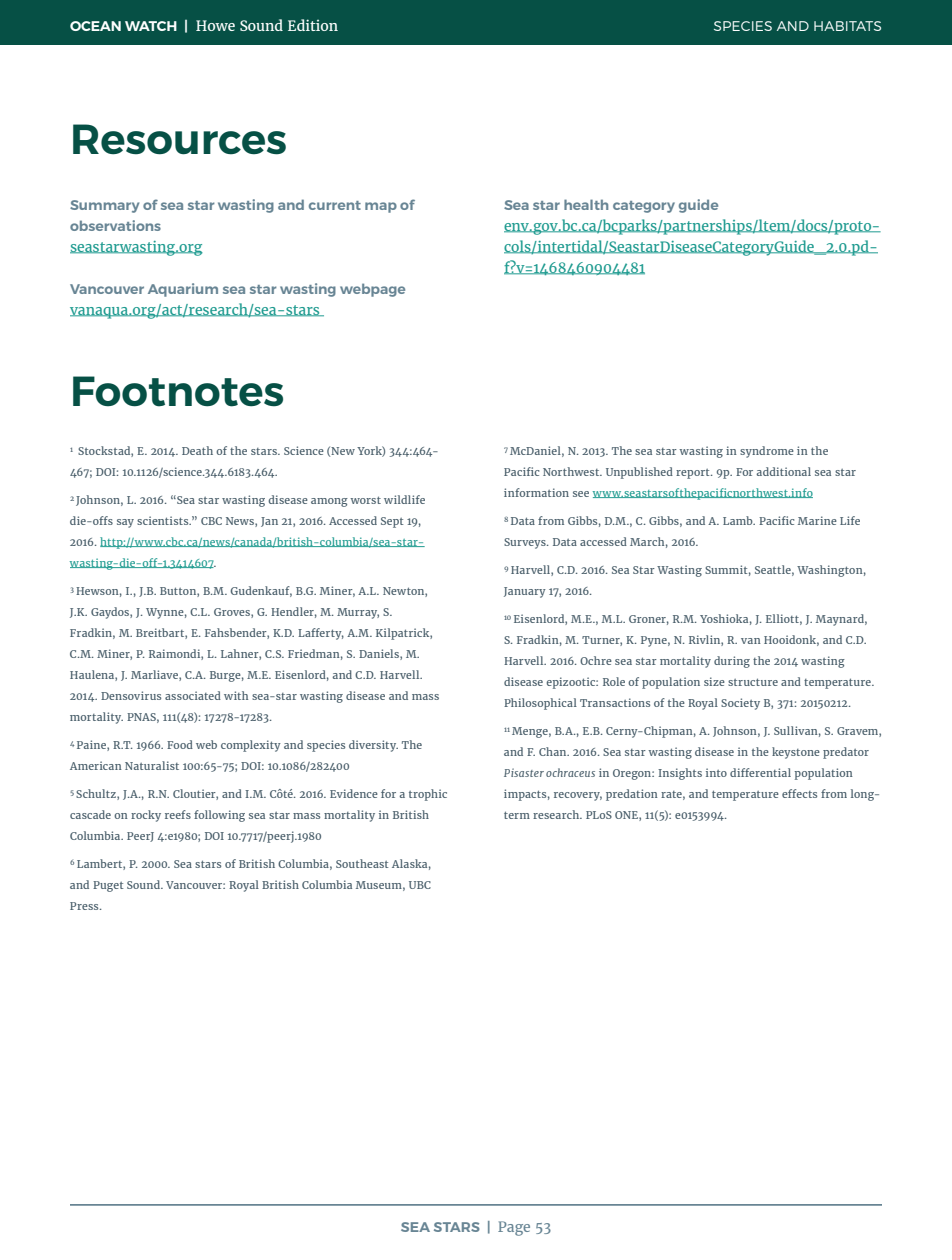
<style>
.page{position:relative;width:952px;height:1260px;background:#fff}
.page>*{position:absolute;margin:0;border:0;box-sizing:border-box;transform-origin:0 0}
.t1{font:600 42px "Montserrat";color:#065045}
.t2{font:14px/21px "Merriweather";color:#1f9b90}
.t3{font:600 14px/21px "Montserrat";color:#688594}
.t4{font:14px "Merriweather";color:#fff}
.t5{font:300 14px "Montserrat";letter-spacing:.01em;color:#fff}
.t6{font:14px "Merriweather";color:#688594}
.t7{font:10.5px/21px "Merriweather";letter-spacing:.02em;color:#455a66}
.s1{font-family:"Montserrat";font-weight:600}
.s2{color:#1f9b90}
.s3{font-style:italic}
</style>
<div class="page">
<div style="left:0;top:0;width:952px;height:45px;background:#065045"></div>
<hr style="left:70px;top:1204px;width:812px;height:2px;background:#688594">
<hr style="left:70px;top:253px;width:132px;height:1px;background:#1f9b90">
<hr style="left:70px;top:316px;width:250px;height:1px;background:#1f9b90">
<hr style="left:504px;top:232px;width:377px;height:1px;background:#1f9b90">
<hr style="left:504px;top:253px;width:374px;height:1px;background:#1f9b90">
<hr style="left:504px;top:274px;width:141px;height:1px;background:#1f9b90">
<hr style="left:100px;top:546px;width:325px;height:1px;background:#1f9b90">
<hr style="left:70px;top:567px;width:143px;height:1px;background:#1f9b90">
<hr style="left:593px;top:497px;width:220px;height:1px;background:#1f9b90">
<h2 class="t4" style="left:70px;top:16px;width:270px"><span class="s1">OCEAN WATCH |</span> Howe Sound Edition</h2>
<h2 class="t5" style="left:713px;top:17px;width:170px">SPECIES AND HABITATS</h2>
<h1 class="t1" style="left:70px;top:113px;width:219px">Resources</h1>
<h2 class="t3" style="left:70px;top:195px;width:346px">Summary of sea star wasting and current map of observations</h2>
<h2 class="t2" style="left:70px;top:236px;width:134px">seastarwasting.org</h2>
<h2 class="t3" style="left:70px;top:279px;width:337px">Vancouver Aquarium sea star wasting webpage</h2>
<h2 class="t2" style="left:70px;top:299px;width:251px">vanaqua.org/act/research/sea-stars</h2>
<h1 class="t1" style="left:70px;top:365px;width:216px">Footnotes</h1>
<p class="t7" style="left:70px;top:441px;width:370px"><sup>1</sup> Stockstad, E. 2014. Death of the stars. Science (New York) 344:464-<br>467; DOI: 10.1126/science.344.6183.464.</p>
<p class="t7" style="left:70px;top:490px;width:357px"><sup>2</sup> Johnson, L. 2016. “Sea star wasting disease among worst wildlife die-offs say scientists.” CBC News, Jan 21, 2016. Accessed Sept 19, 2016. <span class="s2">http://www.cbc.ca/news/canada/british-columbia/sea-star&shy;wasting-die-off-1.3414607</span>.</p>
<p class="t7" style="left:70px;top:581px;width:371px"><sup>3</sup> Hewson, I., J.B. Button, B.M. Gudenkauf, B.G. Miner, A.L. Newton, J.K. Gaydos, J. Wynne, C.L. Groves, G. Hendler, M. Murray, S.<br>Fradkin, M. Breitbart, E. Fahsbender, K.D. Lafferty, A.M. Kilpatrick, C.M. Miner, P. Raimondi, L. Lahner, C.S. Friedman, S. Daniels, M.<br>Haulena, J. Marliave, C.A. Burge, M.E. Eisenlord, and C.D. Harvell.<br>2014. Densovirus associated with sea-star wasting disease and mass mortality. PNAS, 111(48): 17278-17283.</p>
<p class="t7" style="left:70px;top:735px;width:354px"><sup>4</sup> Paine, R.T. 1966. Food web complexity and species diversity. The<br>American Naturalist 100:65-75; DOI: 10.1086/282400</p>
<p class="t7" style="left:70px;top:784px;width:379px"><sup>5</sup> Schultz, J.A., R.N. Cloutier, and I.M. Côté. 2016. Evidence for a trophic cascade on rocky reefs following sea star mass mortality in British<br>Columbia. PeerJ 4:e1980; DOI 10.7717/peerj.1980</p>
<p class="t7" style="left:70px;top:854px;width:363px;text-align:justify"><sup>6</sup> Lambert, P. 2000. Sea stars of British Columbia, Southeast Alaska, and Puget Sound. Vancouver: Royal British Columbia Museum, UBC Press.</p>
<h2 class="t3" style="left:504px;top:195px;width:216px">Sea star health category guide</h2>
<h2 class="t2" style="left:504px;top:215px;width:378px">env.gov.bc.ca/bcparks/partnerships/ltem/docs/proto&shy;cols/intertidal/SeastarDiseaseCategoryGuide_2.0.pd&shy;f?v=1468460904481</h2>
<p class="t7" style="left:504px;top:441px;width:354px"><sup>7</sup> McDaniel, N. 2013. The sea star wasting in syndrome in the<br>Pacific Northwest. Unpublished report. 9p. For additional sea star information see <span class="s2">www.seastarsofthepacificnorthwest.info</span></p>
<p class="t7" style="left:504px;top:511px;width:358px"><sup>8</sup> Data from Gibbs, D.M., C. Gibbs, and A. Lamb. Pacific Marine Life<br>Surveys. Data accessed March, 2016.</p>
<p class="t7" style="left:504px;top:560px;width:364px"><sup>9</sup> Harvell, C.D. 2016. Sea Star Wasting Summit, Seattle, Washington,<br>January 17, 2016.</p>
<p class="t7" style="left:504px;top:609px;width:372px"><sup>10</sup> Eisenlord, M.E., M.L. Groner, R.M. Yoshioka, J. Elliott, J. Maynard, S. Fradkin, M. Turner, K. Pyne, N. Rivlin, R. van Hooidonk, and C.D.<br>Harvell. 2016. Ochre sea star mortality during the 2014 wasting disease epizootic: Role of population size structure and temperature.<br>Philosophical Transactions of the Royal Society B, 371: 20150212.</p>
<p class="t7" style="left:504px;top:721px;width:379px"><sup>11</sup> Menge, B.A., E.B. Cerny-Chipman, A. Johnson, J. Sullivan, S. Gravem, and F. Chan. 2016. Sea star wasting disease in the keystone predator <span class="s3">Pisaster ochraceus</span> in Oregon: Insights into differential population impacts, recovery, predation rate, and temperature effects from long&shy;term research. PLoS ONE, 11(5): e0153994.</p>
<h2 class="t3" style="left:401px;top:1216px;width:52px">Sea Stars</h2>
<h2 class="t6" style="left:487px;top:1217px;width:66px"><span class="s1">|</span> Page 53</h2>
</div>
